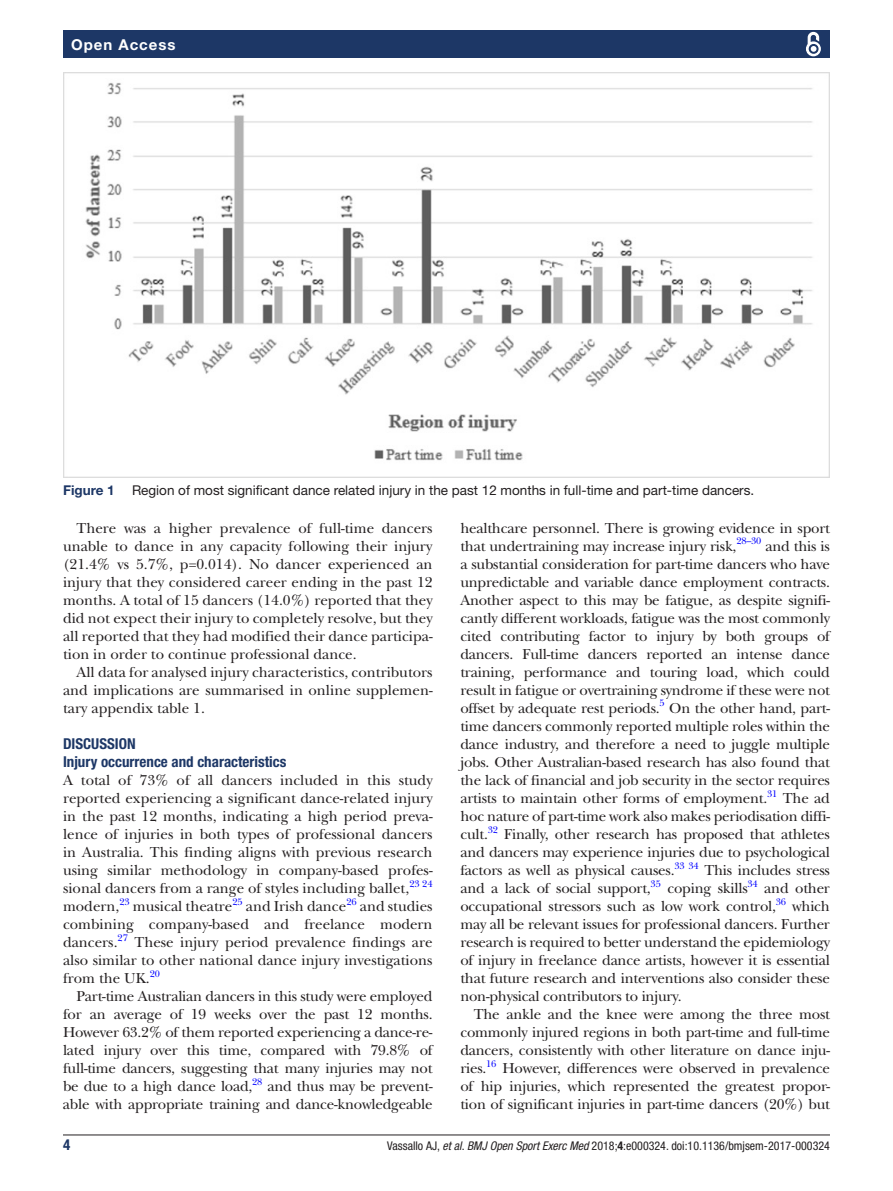
<style>
.page{position:relative;width:893px;height:1191px;background:#fff}
.page>*{position:absolute;margin:0;border:0;box-sizing:border-box;transform-origin:0 0}
.t1{font:15px/18px "New Baskerville";letter-spacing:-.015em;color:#231f20;text-align:justify}
.t2{font:700 condensed 15px/18px "Helvetica Neue LT Std";color:#1d3766}
.t3{font:700 15px "Helvetica Neue LT Std";letter-spacing:.065em;color:#fff}
.t4{font:13.5px "Helvetica Neue LT Std";color:#231f20}
.t5{font:700 13.5px "Helvetica Neue LT Std";color:#1d3766}
.t6{font:condensed 12px "Helvetica Neue LT Std";color:#231f20}
.t7{font:9.9px "New Baskerville";letter-spacing:-.015em;color:#00f}
.s1{font-style:italic}
.s2{font-weight:700}
</style>
<div class="page">
<hr style="left:63px;top:1134px;width:767px;height:1px;background:#231f20">
<div style="left:63px;top:31px;width:767px;height:27px;background:#1d3766"></div>
<svg style="left:806px;top:31px;width:15px;height:26px"></svg>
<img style="left:63px;top:73px;width:767px;height:404px">
<p class="t3" style="left:71px;top:35px;width:106px">Open Access</p>
<p class="t5" style="left:63px;top:482px;width:53px">Figure 1</p>
<p class="t4" style="left:132px;top:482px;width:624px">Region of most significant dance related injury in the past 12 months in full-time and part-time dancers.</p>
<p class="t1" style="left:63px;top:519px;width:371px;text-indent:14px">There was a higher prevalence of full-time dancers unable to dance in any capacity following their injury (21.4% vs 5.7%, p=0.014). No dancer experienced an injury that they considered career ending in the past 12 months. A total of 15 dancers (14.0%) reported that they did not expect their injury to completely resolve, but they all reported that they had modified their dance participa&shy;tion in order to continue professional dance.</p>
<p class="t1" style="left:63px;top:663px;width:371px;text-indent:14px">All data for analysed injury characteristics, contributors and implications are summarised in online supplemen&shy;tary appendix table 1.</p>
<p class="t2" style="left:63px;top:734px;width:225px">Discussion<br>Injury occurrence and characteristics</p>
<p class="t1" style="left:63px;top:771px;width:371px">A total of 73% of all dancers included in this study reported experiencing a significant dance-related injury in the past 12 months, indicating a high period preva&shy;lence of injuries in both types of professional dancers in Australia. This finding aligns with previous research using similar methodology in company-based profes&shy;sional dancers from a range of styles including ballet,</p>
<p class="t7" style="left:409px;top:877px;width:25px">23 24</p>
<p class="t1" style="left:63px;top:897px;width:58px">modern,</p>
<p class="t7" style="left:119px;top:895px;width:12px">23</p>
<p class="t1" style="left:133px;top:897px;width:101px">musical theatre</p>
<p class="t7" style="left:232px;top:895px;width:12px">25</p>
<p class="t1" style="left:246px;top:897px;width:102px">and Irish dance</p>
<p class="t7" style="left:346px;top:895px;width:12px">26</p>
<p class="t1" style="left:63px;top:897px;width:371px;text-indent:297px">and studies combining company-based and freelance modern dancers.</p>
<p class="t7" style="left:118px;top:931px;width:12px">27</p>
<p class="t1" style="left:63px;top:933px;width:371px;text-indent:71px">These injury period prevalence findings are also similar to other national dance injury investigations from the UK.</p>
<p class="t7" style="left:150px;top:967px;width:12px">20</p>
<p class="t1" style="left:63px;top:987px;width:371px;text-indent:14px">Part-time Australian dancers in this study were employed for an average of 19 weeks over the past 12 months.<br>However 63.2% of them reported experiencing a dance-re&shy;lated injury over this time, compared with 79.8% of full-time dancers, suggesting that many injuries may not be due to a high dance load,</p>
<p class="t7" style="left:252px;top:1075px;width:12px">28</p>
<p class="t1" style="left:63px;top:1077px;width:371px;text-align:right">and thus may be prevent-<br>able with appropriate training and dance-knowledgeable</p>
<p class="t1" style="left:460px;top:519px;width:371px">healthcare personnel. There is growing evidence in sport that undertraining may increase injury risk,<sup>28–30</sup> and this is a substantial consideration for part-time dancers who have unpredictable and variable dance employment contracts.<br>Another aspect to this may be fatigue, as despite signifi&shy;cantly different workloads, fatigue was the most commonly cited contributing factor to injury by both groups of dancers. Full-time dancers reported an intense dance training, performance and touring load, which could result in fatigue or overtraining syndrome if these were not offset by adequate rest periods.</p>
<p class="t7" style="left:660px;top:697px;width:7px">5</p>
<p class="t1" style="left:460px;top:699px;width:371px;text-indent:209px">On the other hand, part&shy;time dancers commonly reported multiple roles within the dance industry, and therefore a need to juggle multiple jobs. Other Australian-based research has also found that the lack of financial and job security in the sector requires artists to maintain other forms of employment.</p>
<p class="t7" style="left:767px;top:787px;width:12px">31</p>
<p class="t1" style="left:460px;top:789px;width:371px;text-indent:323px">The ad hoc nature of part-time work also makes periodisation diffi&shy;cult.</p>
<p class="t7" style="left:488px;top:823px;width:12px">32</p>
<p class="t1" style="left:460px;top:825px;width:371px;text-indent:44px">Finally, other research has proposed that athletes and dancers may experience injuries due to psychological factors as well as physical causes.</p>
<p class="t7" style="left:674px;top:859px;width:26px">33 34</p>
<p class="t1" style="left:704px;top:861px;width:127px">This includes stress</p>
<p class="t1" style="left:460px;top:879px;width:192px">and a lack of social support,</p>
<p class="t7" style="left:651px;top:877px;width:12px">35</p>
<p class="t1" style="left:667px;top:879px;width:82px">coping skills</p>
<p class="t7" style="left:747px;top:877px;width:12px">34</p>
<p class="t1" style="left:460px;top:879px;width:371px;text-indent:304px">and other occupational stressors such as low work control,</p>
<p class="t7" style="left:776px;top:895px;width:12px">36</p>
<p class="t1" style="left:460px;top:897px;width:371px;text-indent:332px">which may all be relevant issues for professional dancers. Further research is required to better understand the epidemiology of injury in freelance dance artists, however it is essential that future research and interventions also consider these non-physical contributors to injury.</p>
<p class="t1" style="left:460px;top:1005px;width:371px;text-indent:14px">The ankle and the knee were among the three most commonly injured regions in both part-time and full-time dancers, consistently with other literature on dance inju&shy;ries.<sup>16</sup> However, differences were observed in prevalence of hip injuries, which represented the greatest propor&shy;tion of significant injuries in part-time dancers (20%) but</p>
<p class="t2" style="left:63px;top:1135px;width:9px">4</p>
<p class="t6" style="left:387px;top:1138px;width:444px">Vassallo AJ, <span class="s1">et al</span>. <span class="s1">BMJ Open Sport Exerc Med</span> 2018;<span class="s2">4</span>:e000324. doi:10.1136/bmjsem-2017-000324</p>
</div>
